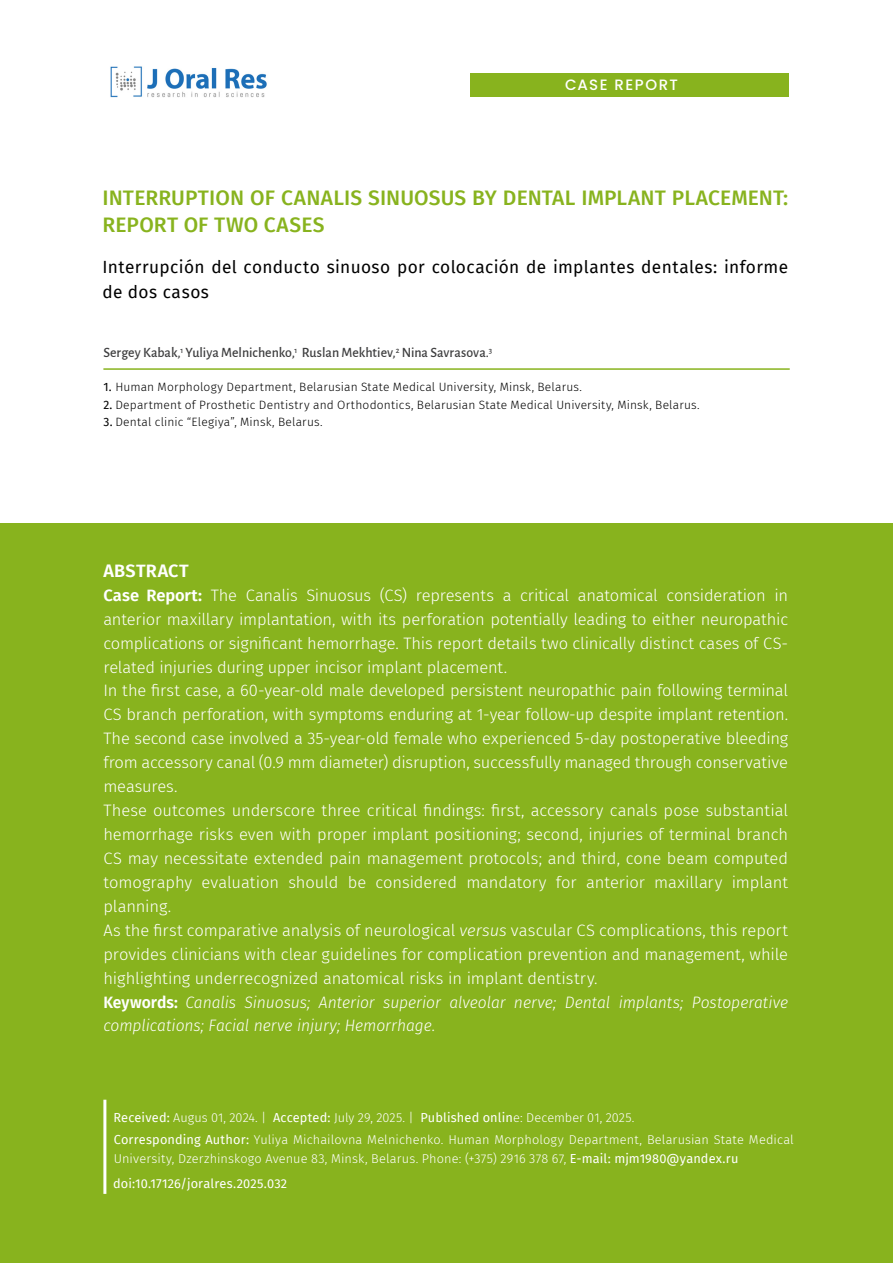
<style>
.page{position:relative;width:893px;height:1263px;background:#fff}
.page>*{position:absolute;margin:0;border:0;box-sizing:border-box;transform-origin:0 0}
.texto_parrafos_interior{font:500 21px/27px "Fira Sans";letter-spacing:.005em;color:#88b31e}
.texto_parrafos_interior-2{font:600 18px "Fira Sans";letter-spacing:.015em;color:#fff}
.texto_parrafos_interior-3{font:17.25px/25px "Fira Sans";letter-spacing:.02em;color:#000}
.texto_parrafos_interior-4{font:300 16.5px/24px "Fira Sans";letter-spacing:-.005em;color:#fff;text-align:justify}
.texto_parrafos_interior-5{font:italic 300 16.5px/24px "Fira Sans";letter-spacing:-.005em;color:#fff;scale:.95 1}
.texto_parrafos_interior-6{font:500 15px "Poppins";letter-spacing:.095em;color:#fff}
.texto_parrafos_interior-7{font:500 14.25px "Alegreya Sans";color:#3e3e3f}
.texto_parrafos_interior-8{font:300 12.75px/18.5px "Fira Sans";letter-spacing:.01em;color:#fff}
.texto_parrafos_interior-9{font:12.75px "Fira Sans";letter-spacing:.01em;color:#fff}
.texto_parrafos_interior-10{font:300 12px "Fira Sans";letter-spacing:.015em;color:#000}
.s1{font-weight:400}
.s2{font-weight:600}
.s3{font-style:italic}
.s4{font-weight:600;font-style:normal}
</style>
<div class="page">
<div style="left:0;top:523px;width:893px;height:740px;background:#88b31e"></div>
<hr style="left:103px;top:368px;width:687px;height:2px;background:#88b31e">
<div style="left:470px;top:73px;width:319px;height:24px;background:#88b31e"></div>
<hr style="left:103px;top:1100px;width:3px;height:94px;background:#fff">
<img style="left:110px;top:66px;width:157px;height:32px">
<p class="texto_parrafos_interior-6" style="left:565px;top:76px;width:114px">CASE REPORT</p>
<p class="texto_parrafos_interior" style="left:103px;top:183px;width:687px">INTERRUPTION OF CANALIS SINUOSUS BY DENTAL IMPLANT PLACEMENT:<br>REPORT OF TWO CASES</p>
<p class="texto_parrafos_interior-3" style="left:102px;top:254px;width:687px">Interrupción del conducto sinuoso por colocación de implantes dentales: informe de dos casos</p>
<p class="texto_parrafos_interior-7" style="left:103px;top:343px;width:390px">Sergey Kabak,<sup>1</sup> Yuliya Melnichenko,<sup>1</sup> Ruslan Mekhtiev,<sup>2</sup> Nina Savrasova.<sup>3</sup></p>
<p class="texto_parrafos_interior-10" style="left:103px;top:379px;width:480px"><span class="s1">1.</span> Human Morphology Department, Belarusian State Medical University, Minsk, Belarus.</p>
<p class="texto_parrafos_interior-10" style="left:103px;top:396px;width:598px"><span class="s1">2.</span> Department of Prosthetic Dentistry and Orthodontics, Belarusian State Medical University, Minsk, Belarus.</p>
<p class="texto_parrafos_interior-10" style="left:103px;top:413px;width:221px"><span class="s1">3.</span> Dental clinic “Elegiya”, Minsk, Belarus.</p>
<p class="texto_parrafos_interior-2" style="left:103px;top:556px;width:87px">ABSTRACT</p>
<p class="texto_parrafos_interior-4" style="left:103px;top:583px;width:686px"><span class="s2">Case Report:</span> The Canalis Sinuosus (CS) represents a critical anatomical consideration in anterior maxillary implantation, with its perforation potentially leading to either neuropathic complications or significant hemorrhage. This report details two clinically distinct cases of CS&shy;related injuries during upper incisor implant placement.</p>
<p class="texto_parrafos_interior-4" style="left:103px;top:679px;width:686px">In the first case, a 60-year-old male developed persistent neuropathic pain following terminal CS branch perforation, with symptoms enduring at 1-year follow-up despite implant retention.<br>The second case involved a 35-year-old female who experienced 5-day postoperative bleeding from accessory canal (0.9 mm diameter) disruption, successfully managed through conservative measures.</p>
<p class="texto_parrafos_interior-4" style="left:103px;top:798px;width:686px">These outcomes underscore three critical findings: first, accessory canals pose substantial hemorrhage risks even with proper implant positioning; second, injuries of terminal branch CS may necessitate extended pain management protocols; and third, cone beam computed tomography evaluation should be considered mandatory for anterior maxillary implant planning.</p>
<p class="texto_parrafos_interior-4" style="left:103px;top:918px;width:686px">As the first comparative analysis of neurological <span class="s3">versus</span> vascular CS complications, this report provides clinicians with clear guidelines for complication prevention and management, while highlighting underrecognized anatomical risks in implant dentistry.</p>
<p class="texto_parrafos_interior-5" style="left:103px;top:990px;width:722px"><span class="s4">Keywords:</span> Canalis Sinuosus; Anterior superior alveolar nerve; Dental implants; Postoperative complications; Facial nerve injury; Hemorrhage.</p>
<p class="texto_parrafos_interior-8" style="left:113px;top:1108px;width:523px"><span class="s1">Received:</span> Augus 01, 2024. | <span class="s1">Accepted:</span> July 29, 2025. | <span class="s1">Published onlin</span>e: December 01, 2025.</p>
<p class="texto_parrafos_interior-8" style="left:114px;top:1131px;width:682px"><span class="s1">Corresponding Author:</span> Yuliya Michailovna Melnichenko. Human Morphology Department, Belarusian State Medical<br>University, Dzerzhinskogo Avenue 83, Minsk, Belarus. Phone: (+375) 2916 378 67, <span class="s1">E-mail: mjm1980@yandex.ru</span></p>
<p class="texto_parrafos_interior-9" style="left:113px;top:1174px;width:176px">doi:10.17126/joralres.2025.032</p>
</div>
